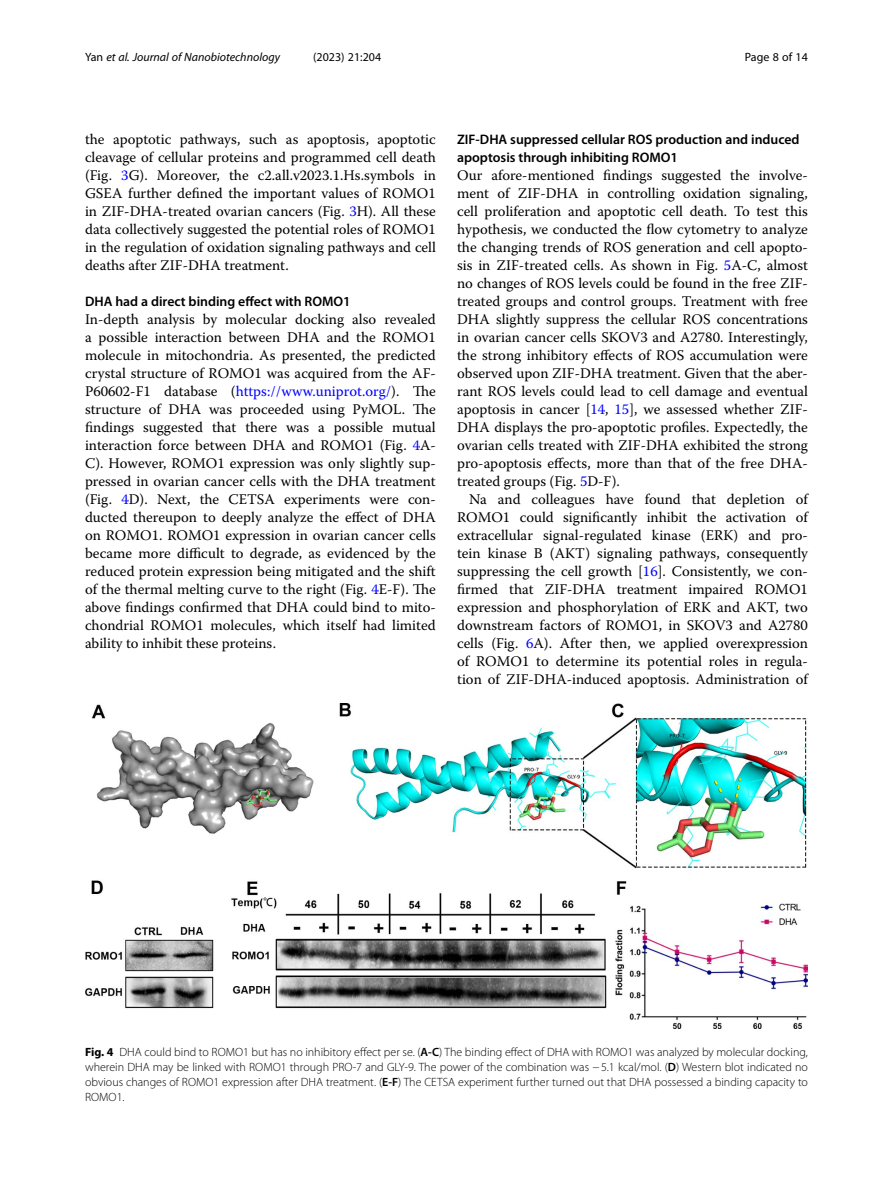
<style>
.page{position:relative;width:893px;height:1191px;background:#fff}
.page>*{position:absolute;margin:0;border:0;box-sizing:border-box;transform-origin:0 0}
.Body_Text{font:14.7px/18px "Warnock Pro";color:#000;text-align:justify}
.Body_Text_Indent{font:14.7px/18px "Warnock Pro";color:#000;text-align:justify}
.Head_2{font:600 13.8px/18px "Myriad Pro";color:#000}
.Figure_Caption{font:300 12px/15px "Myriad Pro";color:#000;text-align:justify}
.t1{font:italic 12px "Myriad Pro";color:#000}
.t2{font:12px "Myriad Pro";color:#000}
.s1{font-style:normal}
.s2{color:#00f}
.s3{font-weight:700}
.s4{font-weight:600}
</style>
<div class="page">
<img style="left:85px;top:703px;width:723px;height:326px">
<p class="t1" style="left:85px;top:50px;width:196px"><span class="s1">Yan</span> et al. Journal of Nanobiotechnology</p>
<p class="t2" style="left:313px;top:50px;width:70px">(2023) 21:204</p>
<p class="t2" style="left:745px;top:50px;width:65px">Page 8 of 14</p>
<p class="Body_Text_Indent" style="left:85px;top:130px;width:352px">the apoptotic pathways, such as apoptosis, apoptotic cleavage of cellular proteins and programmed cell death (Fig. <span class="s2">3</span>G). Moreover, the c2.all.v2023.1.Hs.symbols in GSEA further defined the important values of ROMO1 in ZIF-DHA-treated ovarian cancers (Fig. <span class="s2">3</span>H). All these data collectively suggested the potential roles of ROMO1 in the regulation of oxidation signaling pathways and cell deaths after ZIF-DHA treatment.</p>
<p class="Head_2" style="left:85px;top:292px;width:267px">DHA had a direct binding effect with ROMO1</p>
<p class="Body_Text" style="left:85px;top:310px;width:352px">In-depth analysis by molecular docking also revealed a possible interaction between DHA and the ROMO1 molecule in mitochondria. As presented, the predicted crystal structure of ROMO1 was acquired from the AF-P60602-F1 database (<span class="s2">https://www.uniprot.org/</span>). The structure of DHA was proceeded using PyMOL. The findings suggested that there was a possible mutual interaction force between DHA and ROMO1 (Fig. <span class="s2">4</span>A-C). However, ROMO1 expression was only slightly sup&shy;pressed in ovarian cancer cells with the DHA treatment (Fig. <span class="s2">4</span>D). Next, the CETSA experiments were con&shy;ducted thereupon to deeply analyze the effect of DHA on ROMO1. ROMO1 expression in ovarian cancer cells became more difficult to degrade, as evidenced by the reduced protein expression being mitigated and the shift of the thermal melting curve to the right (Fig. <span class="s2">4</span>E-F). The above findings confirmed that DHA could bind to mito&shy;chondrial ROMO1 molecules, which itself had limited ability to inhibit these proteins.</p>
<p class="Head_2" style="left:457px;top:130px;width:344px">ZIF-DHA suppressed cellular ROS production and induced apoptosis through inhibiting ROMO1</p>
<p class="Body_Text" style="left:457px;top:166px;width:352px">Our afore-mentioned findings suggested the involve&shy;ment of ZIF-DHA in controlling oxidation signaling, cell proliferation and apoptotic cell death. To test this hypothesis, we conducted the flow cytometry to analyze the changing trends of ROS generation and cell apopto&shy;sis in ZIF-treated cells. As shown in Fig. <span class="s2">5</span>A-C, almost no changes of ROS levels could be found in the free ZIF&shy;treated groups and control groups. Treatment with free DHA slightly suppress the cellular ROS concentrations in ovarian cancer cells SKOV3 and A2780. Interestingly, the strong inhibitory effects of ROS accumulation were observed upon ZIF-DHA treatment. Given that the aber&shy;rant ROS levels could lead to cell damage and eventual apoptosis in cancer [<span class="s2">14</span>, <span class="s2">15</span>], we assessed whether ZIF-DHA displays the pro-apoptotic profiles. Expectedly, the ovarian cells treated with ZIF-DHA exhibited the strong pro-apoptosis effects, more than that of the free DHA&shy;treated groups (Fig. <span class="s2">5</span>D-F).</p>
<p class="Body_Text_Indent" style="left:457px;top:490px;width:352px;text-indent:12px">Na and colleagues have found that depletion of ROMO1 could significantly inhibit the activation of extracellular signal-regulated kinase (ERK) and pro&shy;tein kinase B (AKT) signaling pathways, consequently suppressing the cell growth [<span class="s2">16</span>]. Consistently, we con&shy;firmed that ZIF-DHA treatment impaired ROMO1 expression and phosphorylation of ERK and AKT, two downstream factors of ROMO1, in SKOV3 and A2780 cells (Fig. <span class="s2">6</span>A). After then, we applied overexpression of ROMO1 to determine its potential roles in regula&shy;tion of ZIF-DHA-induced apoptosis. Administration of</p>
<p class="Figure_Caption" style="left:85px;top:1044px;width:724px"><span class="s3">Fig. 4</span> DHA could bind to ROMO1 but has no inhibitory effect per se. (<span class="s4">A-C</span>) The binding effect of DHA with ROMO1 was analyzed by molecular docking, wherein DHA may be linked with ROMO1 through PRO-7 and GLY-9. The power of the combination was −5.1 kcal/mol. (<span class="s4">D</span>) Western blot indicated no obvious changes of ROMO1 expression after DHA treatment. (<span class="s4">E-F</span>) The CETSA experiment further turned out that DHA possessed a binding capacity to ROMO1.</p>
</div>
